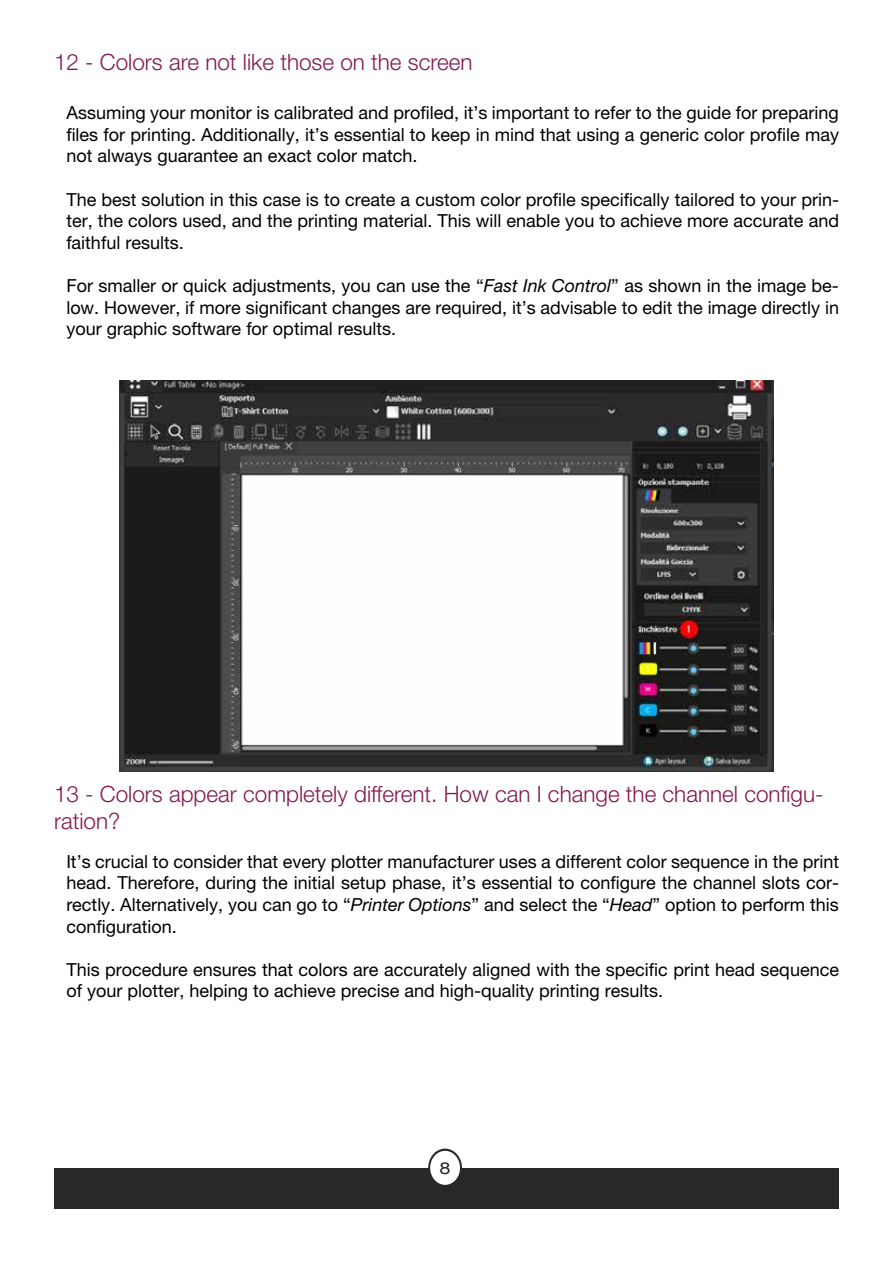
<style>
.page{position:relative;width:893px;height:1263px;background:#fff}
.page>*{position:absolute;margin:0;border:0;box-sizing:border-box;transform-origin:0 0}
.t1{font:300 22.5px/27px "Helvetica Neue LT Pro";color:#841950}
.t2{font:18px/21.6px "Helvetica Neue LT Pro";color:#000;text-align:justify}
.t3{font:expanded 16.5px "Helvetica Neue LT Pro";color:#282827}
.s1{font-style:italic}
</style>
<div class="page">
<div style="left:54px;top:1168px;width:785px;height:41px;background:#282827"></div>
<svg style="left:428px;top:1148px;width:34px;height:39px"></svg>
<div style="left:430px;top:1151px;width:30px;height:34px;background:#fff;border-radius:50%"></div>
<img style="left:120px;top:380px;width:653px;height:391px">
<p class="t1" style="left:54px;top:48px;width:420px">12 - Colors are not like those on the screen</p>
<p class="t2" style="left:66px;top:102px;width:774px">Assuming your monitor is calibrated and profiled, it’s important to refer to the guide for preparing files for printing. Additionally, it’s essential to keep in mind that using a generic color profile may not always guarantee an exact color match.</p>
<p class="t2" style="left:66px;top:188px;width:774px">The best solution in this case is to create a custom color profile specifically tailored to your prin&shy;ter, the colors used, and the printing material. This will enable you to achieve more accurate and faithful results.</p>
<p class="t2" style="left:66px;top:275px;width:774px">For smaller or quick adjustments, you can use the “<span class="s1">Fast Ink Control</span>” as shown in the image be&shy;low. However, if more significant changes are required, it’s advisable to edit the image directly in your graphic software for optimal results.</p>
<p class="t1" style="left:54px;top:780px;width:771px">13 - Colors appear completely different. How can I change the channel configu&shy;ration?</p>
<p class="t2" style="left:66px;top:850px;width:774px">It’s crucial to consider that every plotter manufacturer uses a different color sequence in the print head. Therefore, during the initial setup phase, it’s essential to configure the channel slots cor&shy;rectly. Alternatively, you can go to “<span class="s1">Printer Options</span>” and select the “<span class="s1">Head</span>” option to perform this configuration.</p>
<p class="t2" style="left:66px;top:958px;width:774px">This procedure ensures that colors are accurately aligned with the specific print head sequence of your plotter, helping to achieve precise and high-quality printing results.</p>
<p class="t3" style="left:440px;top:1158px;width:13px">8</p>
</div>
